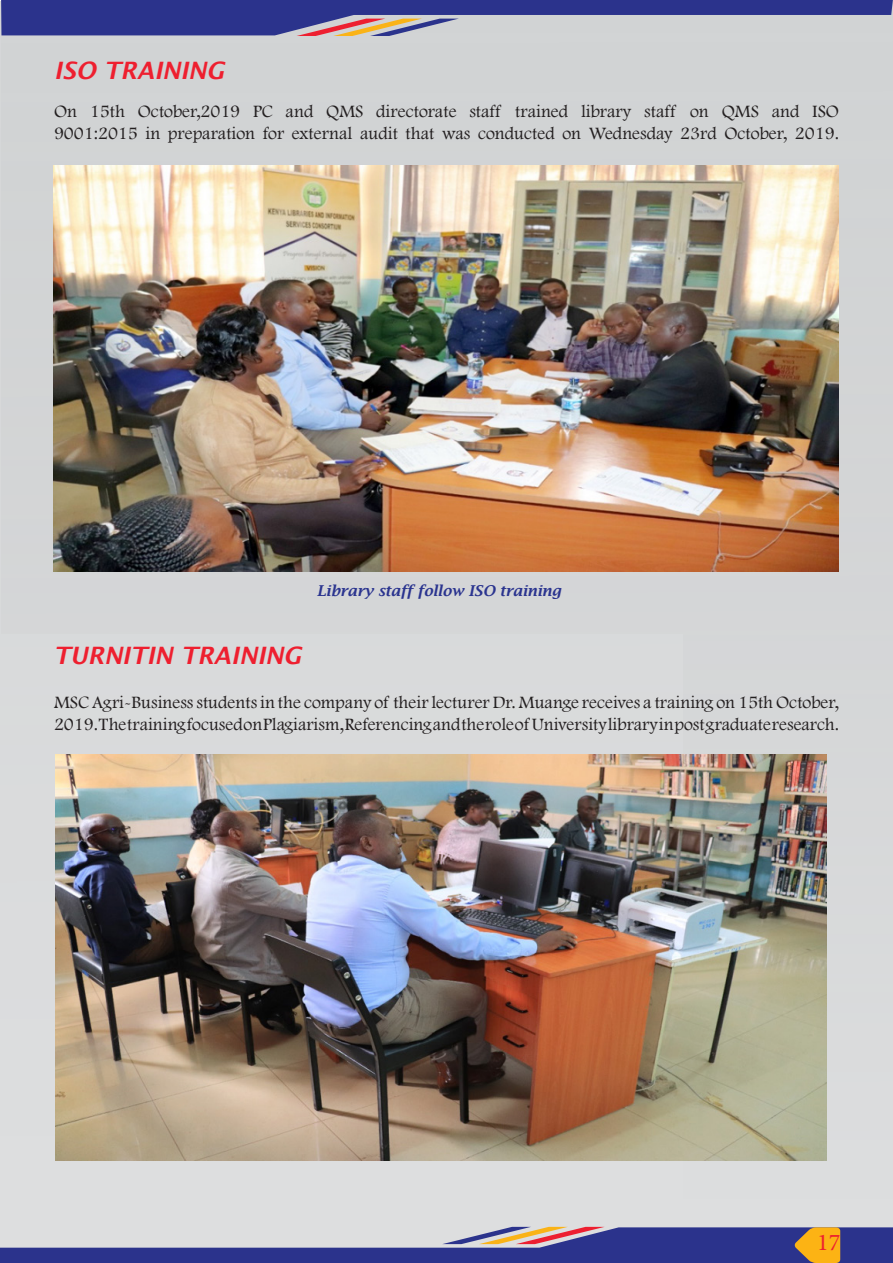
<style>
.page{position:relative;width:893px;height:1263px;background:#fff}
.page>*{position:absolute;margin:0;border:0;box-sizing:border-box;transform-origin:0 0}
.headind1{font:italic 600 24px "Lucida Sans";color:#ee1f2f}
.t1{font:24px "Minion Pro";color:#ee1f2f}
.Paragraph_Style_1{font:18px/21.6px "Footlight MT Light";color:#231f20}
.t2{font:italic 600 15px "Lucida Bright";color:#2a348f}
</style>
<div class="page">
<div style="left:0;top:1px;width:684px;height:1226px;background:#d9dbdc"></div>
<div style="left:684px;top:36px;width:209px;height:1191px;background:#d5d6d7"></div>
<div style="left:1px;top:36px;width:685px;height:597px;background:#d2d4d5"></div>
<svg style="left:1px;top:0;width:892px;height:36px;background:#696ca3"></svg>
<svg style="left:0;top:1227px;width:893px;height:36px;background:#7574a1"></svg>
<img style="left:54px;top:166px;width:785px;height:406px">
<img style="left:55px;top:754px;width:771px;height:406px">
<p class="headind1" style="left:54px;top:57px;width:172px">ISO TRAINING</p>
<p class="Paragraph_Style_1" style="left:54px;top:100px;width:786px">On 15th October,2019 PC and QMS directorate staff trained library staff on QMS and ISO<br>9001:2015 in preparation for external audit that was conducted on Wednesday 23rd October, 2019.</p>
<p class="t2" style="left:317px;top:582px;width:246px">Library staff follow ISO training</p>
<p class="headind1" style="left:54px;top:641px;width:249px">TURNITIN TRAINING</p>
<p class="Paragraph_Style_1" style="left:54px;top:691px;width:787px">MSC Agri-Business students in the company of their lecturer Dr. Muange receives a training on 15th October,<br>2019. The training focused on Plagiarism, Referencing and the role of University library in post graduate research.</p>
<h1 class="t1" style="left:817px;top:1226px;width:25px">17</h1>
</div>
